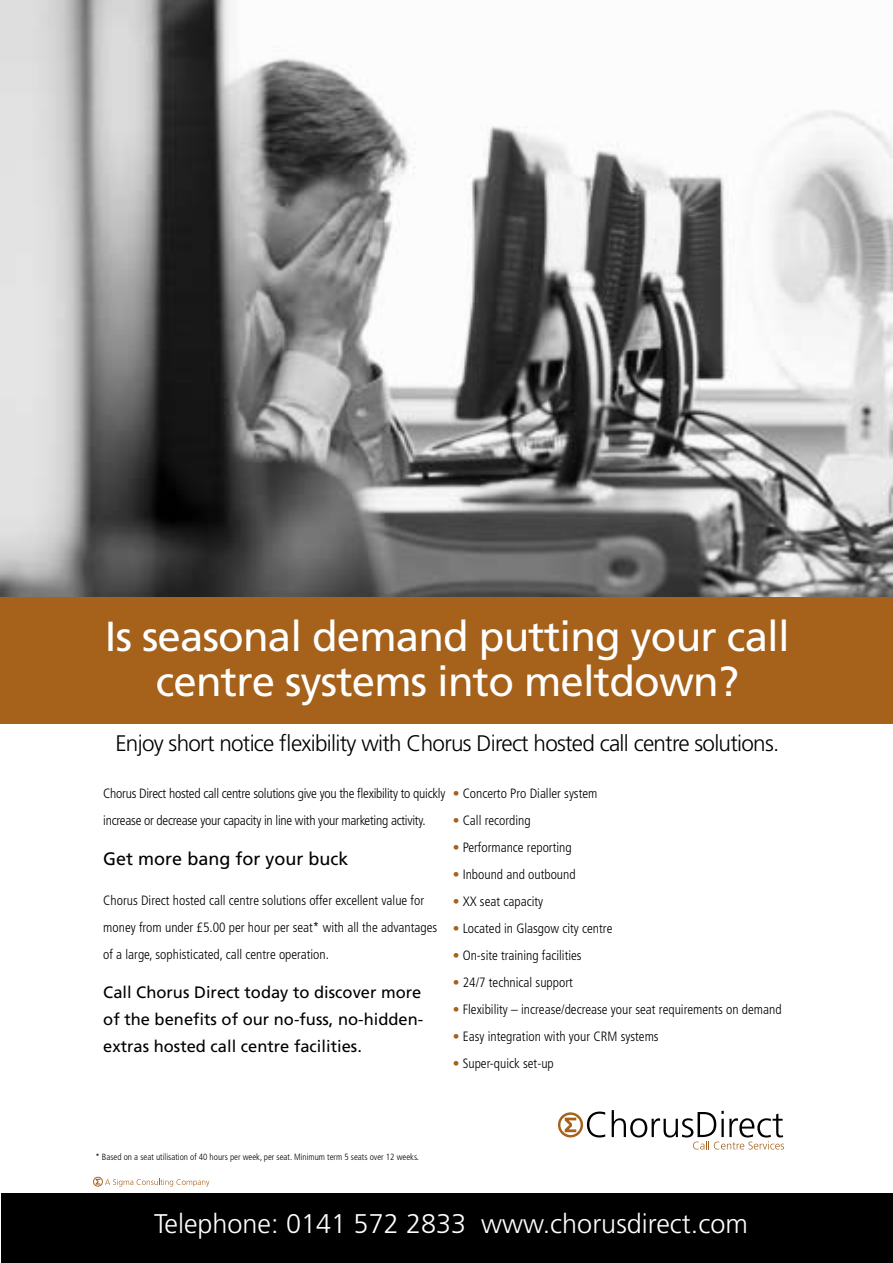
<style>
.page{position:relative;width:893px;height:1263px;background:#fff}
.page>*{position:absolute;margin:0;border:0;box-sizing:border-box;transform-origin:0 0}
.t1{font:42px/45px "Frutiger";letter-spacing:-.02em;color:#fff;text-align:center}
.t2{font:300 27px "Frutiger";color:#fff}
.t3{font:300 22.5px "Frutiger";letter-spacing:-.03em;color:#000}
.t4{font:18px "Frutiger";color:#000}
.t5{font:16.5px/27px "Frutiger";color:#000;text-align:justify}
.t6{font:300 condensed 13.5px/27px "Frutiger";color:#000}
.t7{font:300 condensed 13.5px/27px "Frutiger";letter-spacing:-.02em;color:#000}
.t8{font:300 condensed 9px "Frutiger";color:#000}
.s1{color:#a6611a}
</style>
<div class="page">
<div style="left:0;top:597px;width:893px;height:127px;background:#a6611a"></div>
<svg style="left:612px;top:1110px;width:172px;height:39px"></svg>
<svg style="left:558px;top:1111px;width:47px;height:26px"></svg>
<div style="left:1px;top:1193px;width:892px;height:70px;background:#000"></div>
<svg style="left:93px;top:1177px;width:116px;height:10px"></svg>
<img style="left:0;top:0;width:892px;height:597px">
<p class="t1" style="left:105px;top:613px;width:686px">Is seasonal demand putting your call centre systems into meltdown?</p>
<p class="t3" style="left:115px;top:731px;width:665px">Enjoy short notice flexibility with Chorus Direct hosted call centre solutions.</p>
<p class="t7" style="left:103px;top:780px;width:344px">Chorus Direct hosted call centre solutions give you the flexibility to quickly increase or decrease your capacity in line with your marketing activity.</p>
<p class="t4" style="left:103px;top:848px;width:247px">Get more bang for your buck</p>
<p class="t6" style="left:103px;top:887px;width:335px">Chorus Direct hosted call centre solutions offer excellent value for money from under £5.00 per hour per seat* with all the advantages of a large, sophisticated, call centre operation.</p>
<p class="t5" style="left:103px;top:979px;width:321px">Call Chorus Direct today to discover more of the benefits of our no-fuss, no-hidden&shy;extras hosted call centre facilities.</p>
<p class="t6" style="left:453px;top:780px;width:146px"><span class="s1">•</span> Concerto Pro Dialler system</p>
<p class="t6" style="left:453px;top:807px;width:80px"><span class="s1">•</span> Call recording</p>
<p class="t6" style="left:453px;top:834px;width:121px"><span class="s1">•</span> Performance reporting</p>
<p class="t6" style="left:453px;top:861px;width:125px"><span class="s1">•</span> Inbound and outbound</p>
<p class="t6" style="left:453px;top:888px;width:92px"><span class="s1">•</span> XX seat capacity</p>
<p class="t6" style="left:453px;top:915px;width:161px"><span class="s1">•</span> Located in Glasgow city centre</p>
<p class="t6" style="left:453px;top:942px;width:131px"><span class="s1">•</span> On-site training facilities</p>
<p class="t6" style="left:453px;top:969px;width:122px"><span class="s1">•</span> 24/7 technical support</p>
<p class="t6" style="left:453px;top:996px;width:330px"><span class="s1">•</span> Flexibility – increase/decrease your seat requirements on demand</p>
<p class="t6" style="left:453px;top:1023px;width:207px"><span class="s1">•</span> Easy integration with your CRM systems</p>
<p class="t6" style="left:453px;top:1050px;width:103px"><span class="s1">•</span> Super-quick set-up</p>
<p class="t8" style="left:95px;top:1152px;width:325px">* Based on a seat utilisation of 40 hours per week, per seat. Minimum term 5 seats over 12 weeks.</p>
<p class="t2" style="left:154px;top:1208px;width:595px">Telephone: 0141 572 2833 www.chorusdirect.com</p>
</div>
